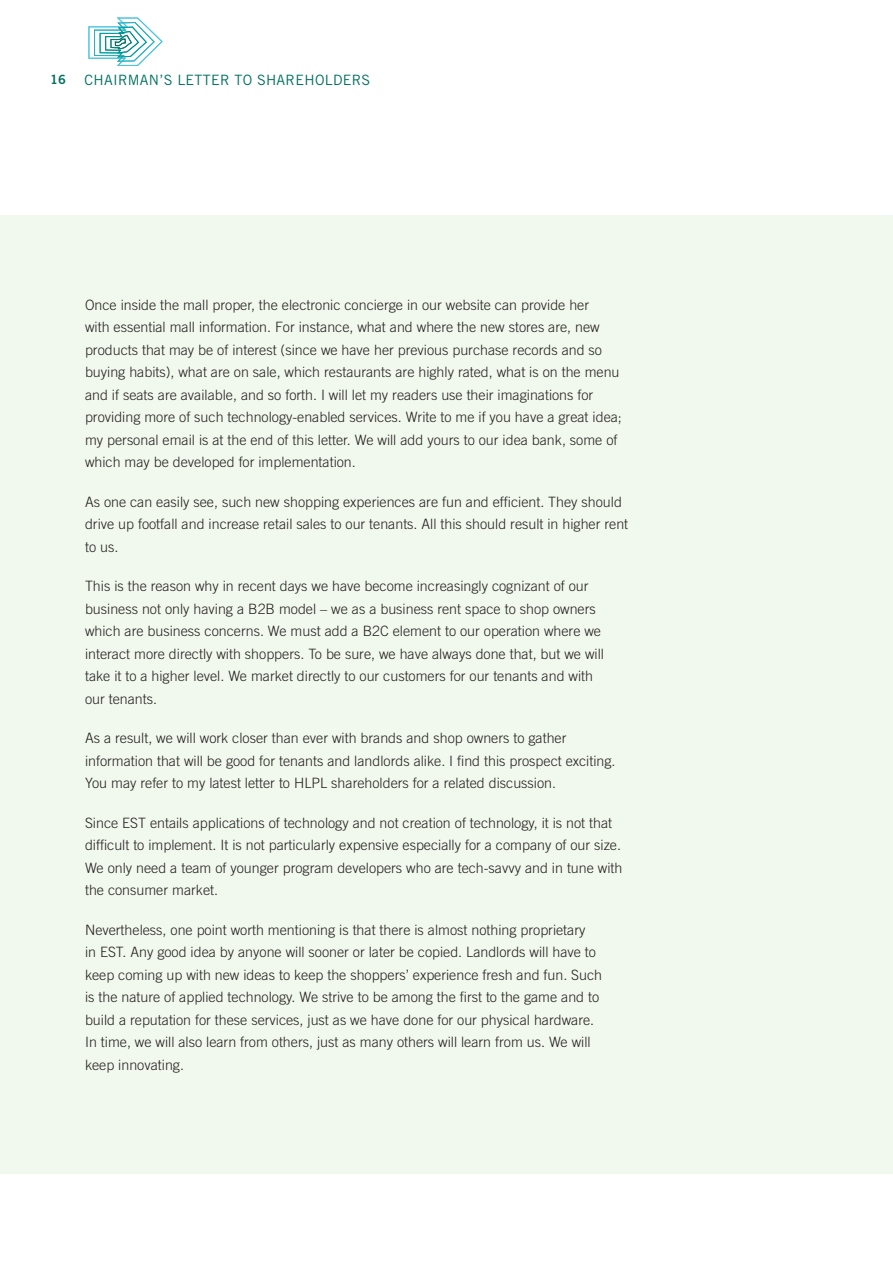
<style>
.page{position:relative;width:893px;height:1263px;background:#fff}
.page>*{position:absolute;margin:0;border:0;box-sizing:border-box;transform-origin:0 0}
.t1{font:300 14.25px/22.5px "Trade Gothic LT Std";color:#231f20}
.t2{font:14.25px "Trade Gothic LT Std";letter-spacing:.02em;color:#007161}
.t3{font:12.75px "Trade Gothic LT Std Bd 2";color:#007161}
</style>
<div class="page">
<svg style="left:88px;top:17px;width:75px;height:49px"></svg>
<div style="left:0;top:215px;width:893px;height:959px;background:#f1f8ed"></div>
<p class="t3" style="left:50px;top:72px;width:17px">16</p>
<p class="t2" style="left:84px;top:71px;width:287px">CHAIRMAN’S LETTER TO SHAREHOLDERS</p>
<p class="t1" style="left:85px;top:293px;width:538px">Once inside the mall proper, the electronic concierge in our website can provide her<br>with essential mall information. For instance, what and where the new stores are, new products that may be of interest (since we have her previous purchase records and so buying habits), what are on sale, which restaurants are highly rated, what is on the menu and if seats are available, and so forth. I will let my readers use their imaginations for providing more of such technology-enabled services. Write to me if you have a great idea; my personal email is at the end of this letter. We will add yours to our idea bank, some of which may be developed for implementation.</p>
<p class="t1" style="left:85px;top:490px;width:545px">As one can easily see, such new shopping experiences are fun and efficient. They should drive up footfall and increase retail sales to our tenants. All this should result in higher rent to us.</p>
<p class="t1" style="left:85px;top:574px;width:520px">This is the reason why in recent days we have become increasingly cognizant of our business not only having a B2B model – we as a business rent space to shop owners which are business concerns. We must add a B2C element to our operation where we interact more directly with shoppers. To be sure, we have always done that, but we will take it to a higher level. We market directly to our customers for our tenants and with our tenants.</p>
<p class="t1" style="left:85px;top:726px;width:532px">As a result, we will work closer than ever with brands and shop owners to gather information that will be good for tenants and landlords alike. I find this prospect exciting.<br>You may refer to my latest letter to HLPL shareholders for a related discussion.</p>
<p class="t1" style="left:85px;top:811px;width:539px">Since EST entails applications of technology and not creation of technology, it is not that difficult to implement. It is not particularly expensive especially for a company of our size.<br>We only need a team of younger program developers who are tech-savvy and in tune with the consumer market.</p>
<p class="t1" style="left:85px;top:918px;width:519px">Nevertheless, one point worth mentioning is that there is almost nothing proprietary<br>in EST. Any good idea by anyone will sooner or later be copied. Landlords will have to keep coming up with new ideas to keep the shoppers’ experience fresh and fun. Such is the nature of applied technology. We strive to be among the first to the game and to build a reputation for these services, just as we have done for our physical hardware.<br>In time, we will also learn from others, just as many others will learn from us. We will keep innovating.</p>
</div>
